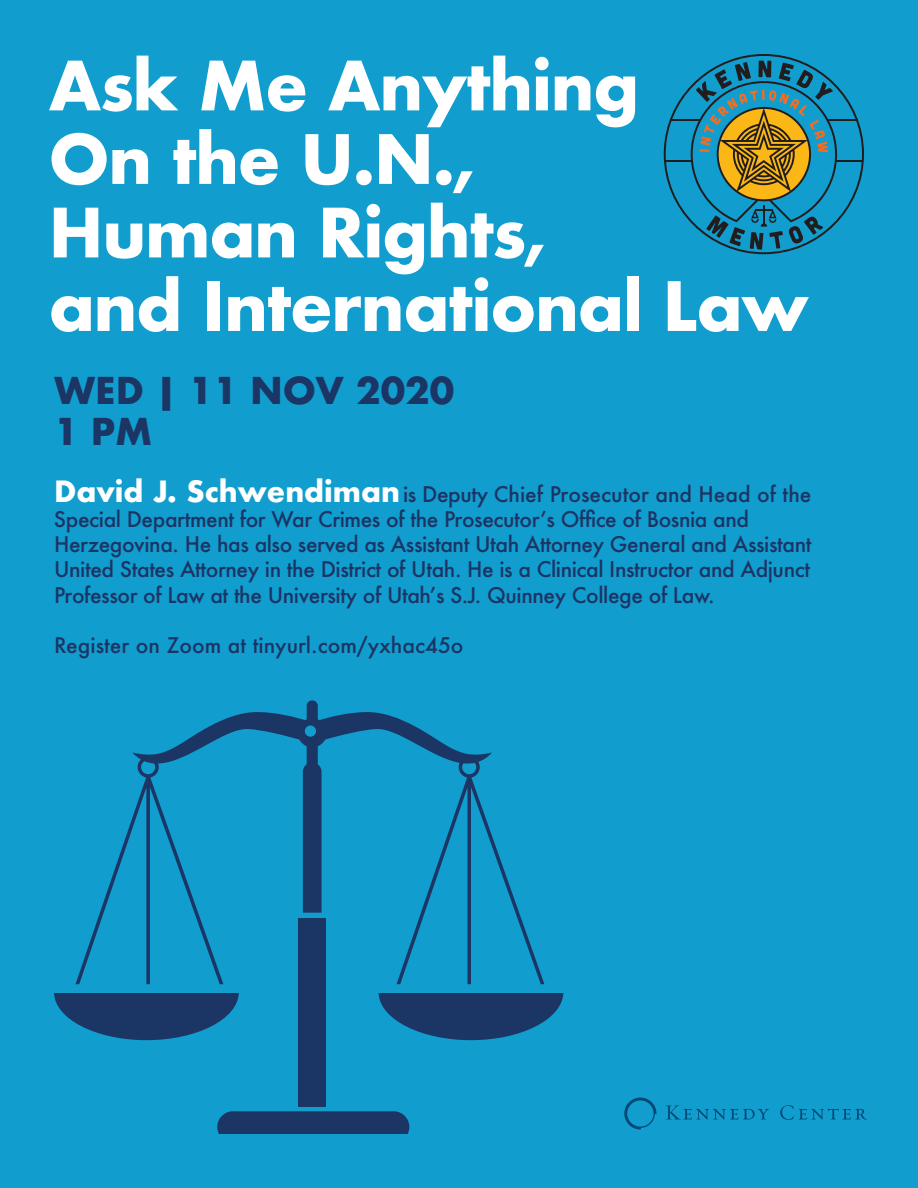
<style>
.page{position:relative;width:918px;height:1188px;background:#119ece}
.page>*{position:absolute;margin:0;border:0;box-sizing:border-box;transform-origin:0 0}
.t1{font:700 66px/73.5px "Futura";letter-spacing:-.02em;color:#fff}
.t2{font:700 36px/41.4px "Futura";color:#1b3565}
.t3{font:500 21px/25.2px "Futura";letter-spacing:-.02em;color:#1b3565}
.t4{font:500 21px "Futura";color:#1b3565}
.s1{font-weight:700;font-size:28.5px;color:#fff}
</style>
<div class="page">
<svg style="left:664px;top:54px;width:200px;height:200px"></svg>
<svg style="left:624px;top:1098px;width:33px;height:31px"></svg>
<svg style="left:666px;top:1105px;width:103px;height:15px"></svg>
<svg style="left:780px;top:1105px;width:87px;height:15px"></svg>
<svg style="left:75px;top:700px;width:469px;height:284px"></svg>
<svg style="left:54px;top:993px;width:185px;height:47px"></svg>
<svg style="left:379px;top:993px;width:184px;height:47px"></svg>
<div style="left:299px;top:919px;width:27px;height:188px;background:#1b3565"></div>
<svg style="left:217px;top:1111px;width:192px;height:23px;background:#1a3969"></svg>
<h1 class="t1" style="left:49px;top:49px;width:762px">Ask Me Anything<br>On the U.N.,<br>Human Rights,<br>and International Law</h1>
<h2 class="t2" style="left:54px;top:369px;width:402px">WED | 11 NOV 2020<br>1 PM</h2>
<p class="t3" style="left:54px;top:481px;width:759px"><span class="s1">David J. Schwendiman</span>is Deputy Chief Prosecutor and Head of the Special Department for War Crimes of the Prosecutorʼs Office of Bosnia and Herzegovina. He has also served as Assistant Utah Attorney General and Assistant United States Attorney in the District of Utah. He is a Clinical Instructor and Adjunct Professor of Law at the University of Utahʼs S.J. Quinney College of Law.</p>
<p class="t4" style="left:54px;top:631px;width:411px">Register on Zoom at tinyurl.com/yxhac45o</p>
</div>
